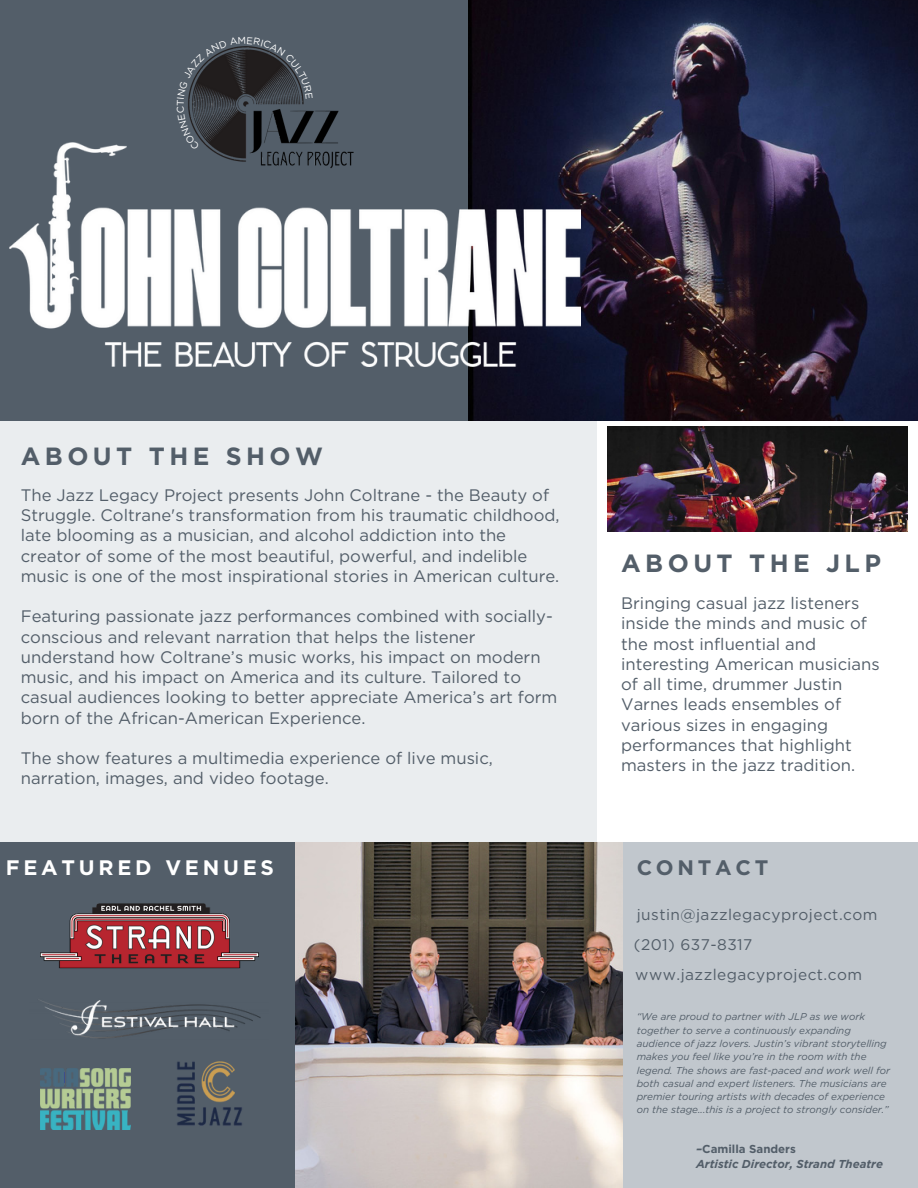
<style>
.page{position:relative;width:918px;height:1188px;background:#eaedef}
.page>*{position:absolute;margin:0;border:0;box-sizing:border-box;transform-origin:0 0}
.t1{font:700 24.9px "Gotham";letter-spacing:.18em;color:#535e69}
.t2{font:700 21px "Gotham";letter-spacing:.18em;color:#fff}
.t3{font:700 21px "Gotham";letter-spacing:.18em;color:#535e69}
.t4{font:16.65px/20.2px "Gotham";color:#535e69}
.t5{font:15.45px "Gotham";letter-spacing:.03em;color:#535e69}
.t6{font:italic 700 11.55px "Gotham";color:#535e69}
.t7{font:700 11.55px "Gotham";color:#535e69}
.t8{font:italic 9.9px/13.2px "Gotham";color:#535e69}
.s1{font-style:italic}
</style>
<div class="page">
<div style="left:0;top:0;width:477px;height:421px;background:#535e69"></div>
<img style="left:468px;top:0;width:450px;height:421px">
<div style="left:597px;top:421px;width:321px;height:421px;background:#fff"></div>
<div style="left:0;top:842px;width:310px;height:346px;background:#535e69"></div>
<div style="left:597px;top:842px;width:321px;height:346px;background:#c1c7cd"></div>
<img style="left:295px;top:842px;width:328px;height:346px">
<img style="left:10px;top:142px;width:570px;height:224px">
<img style="left:40px;top:1069px;width:90px;height:60px">
<img style="left:176px;top:110px;width:189px;height:100px">
<img style="left:40px;top:903px;width:218px;height:66px">
<img style="left:40px;top:1000px;width:221px;height:39px">
<img style="left:608px;top:427px;width:300px;height:104px">
<img style="left:177px;top:1061px;width:65px;height:65px">
<svg style="left:177px;top:46px;width:136px;height:104px"></svg>
<p class="t1" style="left:21px;top:441px;width:304px">ABOUT THE SHOW</p>
<p class="t4" style="left:21px;top:485px;width:540px">The Jazz Legacy Project presents John Coltrane - the Beauty of Struggle. Coltrane's transformation from his traumatic childhood, late blooming as a musician, and alcohol addiction into the creator of some of the most beautiful, powerful, and indelible music is one of the most inspirational stories in American culture.</p>
<p class="t4" style="left:21px;top:606px;width:538px">Featuring passionate jazz performances combined with socially&shy;conscious and relevant narration that helps the listener understand how Coltrane’s music works, his impact on modern music, and his impact on America and its culture. Tailored to casual audiences looking to better appreciate America’s art form born of the African-American Experience.</p>
<p class="t4" style="left:21px;top:748px;width:474px">The show features a multimedia experience of live music, narration, images, and video footage.</p>
<p class="t2" style="left:6px;top:855px;width:270px">FEATURED VENUES</p>
<p class="t1" style="left:621px;top:548px;width:261px">ABOUT THE JLP</p>
<p class="t4" style="left:621px;top:593px;width:260px">Bringing casual jazz listeners inside the minds and music of the most influential and interesting American musicians of all time, drummer Justin<br>Varnes leads ensembles of various sizes in engaging performances that highlight masters in the jazz tradition.</p>
<p class="t3" style="left:637px;top:855px;width:133px">CONTACT</p>
<p class="t5" style="left:637px;top:905px;width:242px">justin@jazzlegacyproject.com</p>
<p class="t5" style="left:634px;top:935px;width:120px">(201) 637-8317</p>
<p class="t5" style="left:635px;top:965px;width:228px">www.jazzlegacyproject.com</p>
<p class="t8" style="left:637px;top:1010px;width:255px">“We are proud to partner with JLP as we work together to serve a continuously expanding audience of jazz lovers. Justin’s vibrant storytelling makes you feel like you’re in the room with the legend. The shows are fast-paced and work well for both casual and expert listeners. The musicians are premier touring artists with decades of experience on the stage...this is a project to strongly consider.”</p>
<p class="t7" style="left:696px;top:1141px;width:101px"><span class="s1">–</span>Camilla Sanders</p>
<p class="t6" style="left:696px;top:1157px;width:188px">Artistic Director, Strand Theatre</p>
</div>
